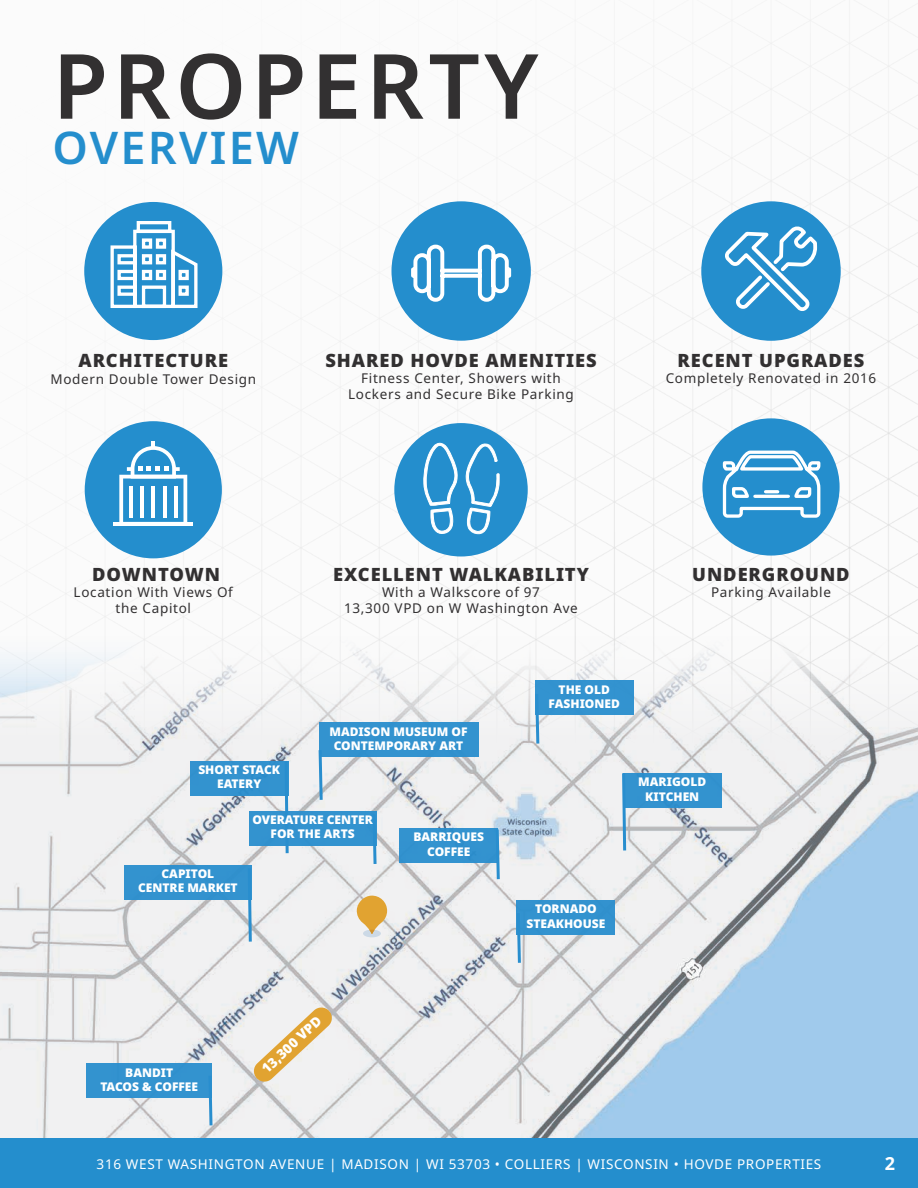
<style>
.page{position:relative;width:918px;height:1188px;background:#fff}
.page>*{position:absolute;margin:0;border:0;box-sizing:border-box;transform-origin:0 0}
.t1{font:600 90px "Noto Sans";letter-spacing:.05em;color:#323031}
.t2{font:600 45px "Noto Sans";letter-spacing:.05em;color:#248ecd}
.t3{font:900 18.3px "Noto Sans";letter-spacing:.05em;color:#323031}
.t4{font:700 18px "Noto Sans";color:#fff}
.t5{font:900 13.65px "Noto Sans";color:#fff}
.t6{font:13.5px "Noto Sans";letter-spacing:.05em;color:#323031}
.t7{font:13.5px "Noto Sans";letter-spacing:.05em;color:#fff}
.t8{font:900 12px/14.4px "Noto Sans";color:#fff;text-align:center}
</style>
<div class="page">
<img style="left:1px;top:0;width:917px;height:637px">
<img style="left:0;top:637px;width:918px;height:501px">
<div style="left:0;top:1138px;width:918px;height:50px;background:#248ecd"></div>
<div style="left:702px;top:418px;width:138px;height:138px;background:#248ecd;border-radius:50%"></div>
<svg style="left:722px;top:450px;width:99px;height:68px"></svg>
<div style="left:85px;top:421px;width:137px;height:137px;background:#248ecd;border-radius:50%"></div>
<hr style="left:114px;top:522px;width:79px;height:4px;background:#fff">
<svg style="left:119px;top:441px;width:68px;height:81px"></svg>
<svg style="left:253px;top:1006px;width:80px;height:77px"></svg>
<div style="left:363px;top:930px;width:18px;height:7px;background:#ccd9e6;border-radius:50%"></div>
<svg style="left:356px;top:895px;width:31px;height:39px"></svg>
<svg style="left:371px;top:811px;width:7px;height:56px"></svg>
<svg style="left:515px;top:910px;width:7px;height:56px"></svg>
<div style="left:517px;top:901px;width:98px;height:34px;background:#3393cf"></div>
<svg style="left:283px;top:758px;width:7px;height:98px"></svg>
<div style="left:190px;top:761px;width:98px;height:34px;background:#3392cf"></div>
<svg style="left:621px;top:770px;width:7px;height:84px"></svg>
<div style="left:623px;top:773px;width:98px;height:34px;background:#3392cf"></div>
<svg style="left:494px;top:826px;width:7px;height:56px"></svg>
<div style="left:400px;top:828px;width:98px;height:34px;background:#3393cf"></div>
<svg style="left:534px;top:691px;width:7px;height:56px"></svg>
<div style="left:535px;top:681px;width:98px;height:34px;background:#3393cf"></div>
<div style="left:249px;top:811px;width:127px;height:34px;background:#3393cf"></div>
<svg style="left:317px;top:747px;width:7px;height:56px"></svg>
<div style="left:319px;top:723px;width:159px;height:34px;background:#3393cf"></div>
<svg style="left:207px;top:1073px;width:7px;height:55px"></svg>
<div style="left:86px;top:1064px;width:126px;height:34px;background:#3393cf"></div>
<svg style="left:246px;top:865px;width:7px;height:80px"></svg>
<div style="left:124px;top:865px;width:128px;height:34px;background:#3392cf"></div>
<div style="left:84px;top:202px;width:138px;height:138px;background:#248ecd;border-radius:50%"></div>
<svg style="left:110px;top:221px;width:88px;height:87px"></svg>
<div style="left:394px;top:423px;width:134px;height:134px;background:#248ecd;border-radius:50%"></div>
<svg style="left:465px;top:443px;width:35px;height:92px"></svg>
<svg style="left:423px;top:426px;width:35px;height:108px"></svg>
<div style="left:701px;top:201px;width:140px;height:140px;background:#248ecd;border-radius:50%"></div>
<svg style="left:721px;top:222px;width:97px;height:89px"></svg>
<div style="left:391px;top:201px;width:140px;height:140px;background:#248ecd;border-radius:50%"></div>
<svg style="left:411px;top:244px;width:101px;height:58px"></svg>
<p class="t1" style="left:52px;top:23px;width:488px">PROPERTY</p>
<p class="t2" style="left:52px;top:116px;width:248px">OVERVIEW</p>
<p class="t3" style="left:78px;top:346px;width:151px">ARCHITECTURE</p>
<p class="t6" style="left:50px;top:370px;width:207px">Modern Double Tower Design</p>
<p class="t3" style="left:92px;top:560px;width:129px">DOWNTOWN</p>
<p class="t6" style="left:74px;top:583px;width:161px">Location With Views Of</p>
<p class="t6" style="left:116px;top:599px;width:77px">the Capitol</p>
<p class="t3" style="left:325px;top:346px;width:273px">SHARED HOVDE AMENITIES</p>
<p class="t6" style="left:361px;top:368px;width:201px">Fitness Center, Showers with</p>
<p class="t6" style="left:348px;top:385px;width:227px">Lockers and Secure Bike Parking</p>
<p class="t3" style="left:678px;top:346px;width:188px">RECENT UPGRADES</p>
<p class="t6" style="left:666px;top:368px;width:212px">Completely Renovated in 2016</p>
<p class="t3" style="left:333px;top:560px;width:257px">EXCELLENT WALKABILITY</p>
<p class="t6" style="left:382px;top:583px;width:159px">With a Walkscore of 97</p>
<p class="t6" style="left:344px;top:599px;width:235px">13,300 VPD on W Washington Ave</p>
<p class="t8" style="left:329px;top:724px;width:140px">MADISON MUSEUM OF<br>CONTEMPORARY ART</p>
<p class="t8" style="left:559px;top:682px;width:53px">THE OLD</p>
<p class="t8" style="left:549px;top:697px;width:73px">FASHIONED</p>
<p class="t3" style="left:692px;top:560px;width:159px">UNDERGROUND</p>
<p class="t6" style="left:711px;top:583px;width:121px">Parking Available</p>
<p class="t8" style="left:198px;top:762px;width:83px">SHORT STACK</p>
<p class="t8" style="left:217px;top:777px;width:46px">EATERY</p>
<p class="t8" style="left:638px;top:775px;width:69px">MARIGOLD</p>
<p class="t8" style="left:645px;top:789px;width:55px">KITCHEN</p>
<p class="t8" style="left:413px;top:830px;width:72px">BARRIQUES</p>
<p class="t8" style="left:427px;top:844px;width:45px">COFFEE</p>
<p class="t8" style="left:252px;top:812px;width:122px">OVERATURE CENTER<br>FOR THE ARTS</p>
<p class="t8" style="left:162px;top:866px;width:54px">CAPITOL</p>
<p class="t8" style="left:138px;top:881px;width:101px">CENTRE MARKET</p>
<p class="t8" style="left:125px;top:1065px;width:49px">BANDIT</p>
<p class="t8" style="left:100px;top:1079px;width:99px">TACOS &amp; COFFEE</p>
<p class="t5" style="left:257px;top:1063px;width:77px;rotate:-43deg">13,300 VPD</p>
<p class="t8" style="left:535px;top:902px;width:63px">TORNADO</p>
<p class="t8" style="left:527px;top:916px;width:80px">STEAKHOUSE</p>
<p class="t7" style="left:97px;top:1155px;width:726px">316 WEST WASHINGTON AVENUE | MADISON | WI 53703 • COLLIERS | WISCONSIN • HOVDE PROPERTIES</p>
<h3 class="t4" style="left:885px;top:1151px;width:12px">2</h3>
</div>
